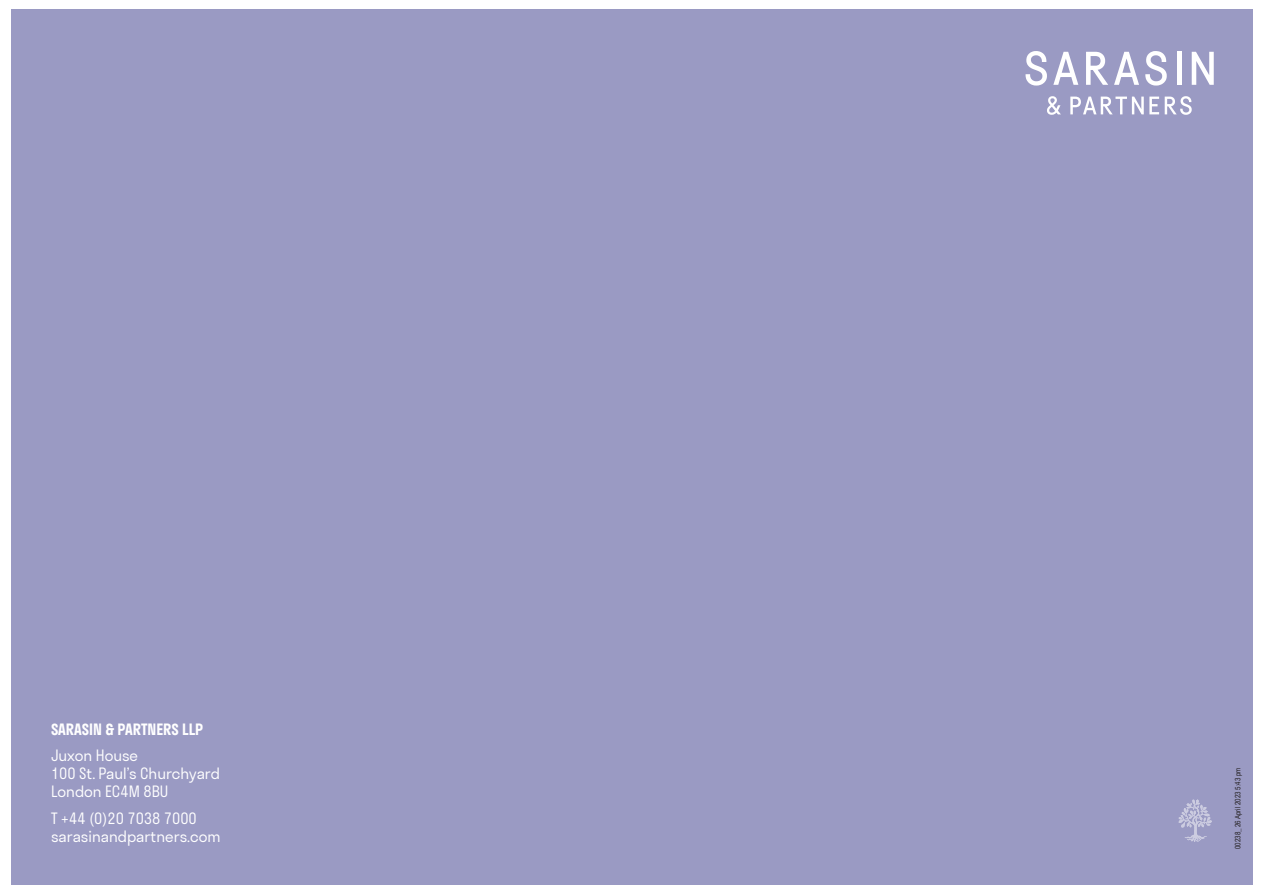
<style>
.page{position:relative;width:1263px;height:893px;background:#fff}
.page>*{position:absolute;margin:0;border:0;box-sizing:border-box;transform-origin:0 0}
.BODY_9_14_black{font:300 15px/18px "Stratos";color:#fff}
.BODY_9_14_black-2{font:600 15px "Stratos";color:#fff}
.t1{font:7.5px "Arial Narrow";color:#231f20}
</style>
<div class="page">
<div style="left:11px;top:9px;width:1241px;height:875px;background:#9a9ac3"></div>
<svg style="left:1025px;top:51px;width:22px;height:35px"></svg>
<svg style="left:1145px;top:51px;width:22px;height:35px"></svg>
<svg style="left:1053px;top:52px;width:25px;height:33px"></svg>
<div style="left:1177px;top:52px;width:5px;height:33px;background:#fff"></div>
<svg style="left:1192px;top:52px;width:22px;height:33px"></svg>
<svg style="left:1086px;top:52px;width:22px;height:33px"></svg>
<svg style="left:1114px;top:52px;width:25px;height:33px"></svg>
<svg style="left:1047px;top:96px;width:14px;height:19px"></svg>
<svg style="left:1070px;top:97px;width:89px;height:17px"></svg>
<svg style="left:1165px;top:96px;width:27px;height:19px"></svg>
<svg style="left:1178px;top:799px;width:34px;height:43px"></svg>
<p class="BODY_9_14_black-2" style="left:51px;top:717px;width:154px">SARASIN &amp; PARTNERS LLP</p>
<p class="BODY_9_14_black" style="left:51px;top:746px;width:170px">Juxon House<br>100 St. Paul’s Churchyard<br>London EC4M 8BU</p>
<p class="BODY_9_14_black" style="left:51px;top:809px;width:171px">T +44 (0)20 7038 7000 sarasinandpartners.com</p>
<p class="t1" style="left:1232px;top:849px;width:83px;rotate:-90deg">00238_ 26 April 2023 5:43 pm</p>
</div>
